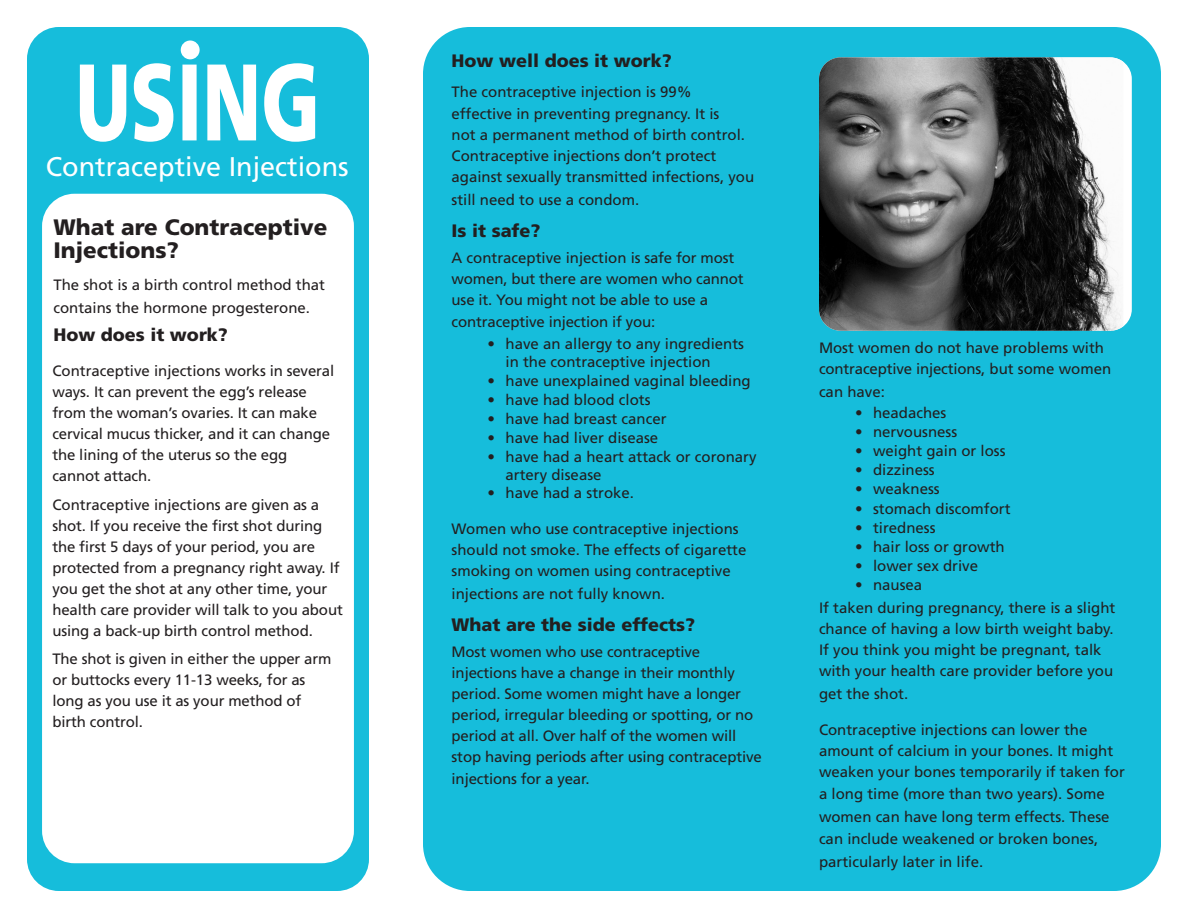
<style>
.page{position:relative;width:1188px;height:918px;background:#fff}
.page>*{position:absolute;margin:0;border:0;box-sizing:border-box;transform-origin:0 0}
.bullets{font:27px "Frutiger LT Std";color:#fff}
.text{font:900 22.35px/22.5px "Frutiger LT Std";color:#231f20}
.text-2{font:900 18px "Frutiger LT Std";color:#231f20}
.Headers{font:900 18px "Frutiger LT Std";color:#231f20}
.text-3{font:15px/21px "Frutiger LT Std";color:#231f20}
</style>
<div class="page">
<div style="left:27px;top:27px;width:342px;height:864px;background:#16bddb;border-radius:32px"></div>
<div style="left:423px;top:27px;width:738px;height:864px;background:#16bddb;border-radius:47px"></div>
<div style="left:819px;top:57px;width:313px;height:274px;background:#fff;border-radius:22px"></div>
<img style="left:819px;top:57px;width:304px;height:274px">
<svg style="left:80px;top:63px;width:235px;height:79px"></svg>
<div style="left:181px;top:40px;width:19px;height:19px;background:#fff;border-radius:50%"></div>
<div style="left:42px;top:194px;width:312px;height:669px;background:#fff;border-radius:32px"></div>
<p class="bullets" style="left:46px;top:150px;width:305px">Contraceptive Injections</p>
<p class="text" style="left:53px;top:216px;width:276px">What are Contraceptive<br>Injections?</p>
<p class="text-3" style="left:53px;top:274px;width:273px;line-height:22.5px">The shot is a birth control method that contains the hormone progesterone.</p>
<p class="text-2" style="left:53px;top:324px;width:176px">How does it work?</p>
<p class="text-3" style="left:52px;top:360px;width:283px">Contraceptive injections works in several ways. It can prevent the egg’s release from the woman’s ovaries. It can make cervical mucus thicker, and it can change the lining of the uterus so the egg cannot attach.</p>
<p class="text-3" style="left:52px;top:494px;width:292px">Contraceptive injections are given as a shot. If you receive the first shot during the first 5 days of your period, you are protected from a pregnancy right away. If you get the shot at any other time, your health care provider will talk to you about using a back-up birth control method.</p>
<p class="text-3" style="left:52px;top:648px;width:281px">The shot is given in either the upper arm or buttocks every 11-13 weeks, for as long as you use it as your method of birth control.</p>
<p class="text-2" style="left:452px;top:50px;width:222px">How well does it work?</p>
<p class="text-3" style="left:452px;top:80px;width:269px;line-height:22.5px">The contraceptive injection is 99% effective in preventing pregnancy. It is</p>
<p class="text-3" style="left:452px;top:125px;width:304px">not a permanent method of birth control.<br>Contraceptive injections don’t protect against sexually transmitted infections, you</p>
<p class="text-3" style="left:452px;top:189px;width:189px">still need to use a condom.</p>
<p class="Headers" style="left:452px;top:220px;width:91px">Is it safe?</p>
<p class="text-3" style="left:452px;top:247px;width:294px">A contraceptive injection is safe for most women, but there are women who cannot use it. You might not be able to use a</p>
<p class="text-3" style="left:452px;top:312px;width:205px">contraceptive injection if you:</p>
<p class="text-3" style="left:506px;top:335px;width:240px;line-height:18px;text-indent:-18px">• have an allergy to any ingredients in the contraceptive injection</p>
<p class="text-3" style="left:488px;top:370px;width:265px">• have unexplained vaginal bleeding</p>
<p class="text-3" style="left:488px;top:389px;width:165px">• have had blood clots</p>
<p class="text-3" style="left:488px;top:408px;width:180px">• have had breast cancer</p>
<p class="text-3" style="left:488px;top:427px;width:172px">• have had liver disease</p>
<p class="text-3" style="left:506px;top:448px;width:252px;line-height:18px;text-indent:-18px">• have had a heart attack or coronary artery disease</p>
<p class="text-3" style="left:488px;top:482px;width:148px">• have had a stroke.</p>
<p class="text-3" style="left:452px;top:518px;width:296px">Women who use contraceptive injections should not smoke. The effects of cigarette smoking on women using contraceptive</p>
<p class="text-3" style="left:452px;top:583px;width:215px">injections are not fully known.</p>
<p class="Headers" style="left:452px;top:614px;width:245px">What are the side effects?</p>
<p class="text-3" style="left:452px;top:641px;width:312px">Most women who use contraceptive injections have a change in their monthly period. Some women might have a longer period, irregular bleeding or spotting, or no period at all. Over half of the women will stop having periods after using contraceptive</p>
<p class="text-3" style="left:452px;top:769px;width:140px">injections for a year.</p>
<p class="text-3" style="left:819px;top:338px;width:294px">Most women do not have problems with contraceptive injections, but some women</p>
<p class="text-3" style="left:819px;top:381px;width:67px">can have:</p>
<p class="text-3" style="left:855px;top:402px;width:93px">• headaches</p>
<p class="text-3" style="left:855px;top:422px;width:104px">• nervousness</p>
<p class="text-3" style="left:855px;top:441px;width:152px">• weight gain or loss</p>
<p class="text-3" style="left:855px;top:460px;width:81px">• dizziness</p>
<p class="text-3" style="left:855px;top:479px;width:86px">• weakness</p>
<p class="text-3" style="left:855px;top:498px;width:157px">• stomach discomfort</p>
<p class="text-3" style="left:855px;top:517px;width:82px">• tiredness</p>
<p class="text-3" style="left:855px;top:536px;width:151px">• hair loss or growth</p>
<p class="text-3" style="left:855px;top:555px;width:125px">• lower sex drive</p>
<p class="text-3" style="left:855px;top:574px;width:69px">• nausea</p>
<p class="text-3" style="left:819px;top:598px;width:298px">If taken during pregnancy, there is a slight chance of having a low birth weight baby.<br>If you think you might be pregnant, talk with your health care provider before you</p>
<p class="text-3" style="left:819px;top:683px;width:91px">get the shot.</p>
<p class="text-3" style="left:819px;top:719px;width:307px">Contraceptive injections can lower the amount of calcium in your bones. It might weaken your bones temporarily if taken for</p>
<p class="text-3" style="left:819px;top:783px;width:292px;line-height:22.5px">a long time (more than two years). Some women can have long term effects. These can include weakened or broken bones, particularly later in life.</p>
</div>
